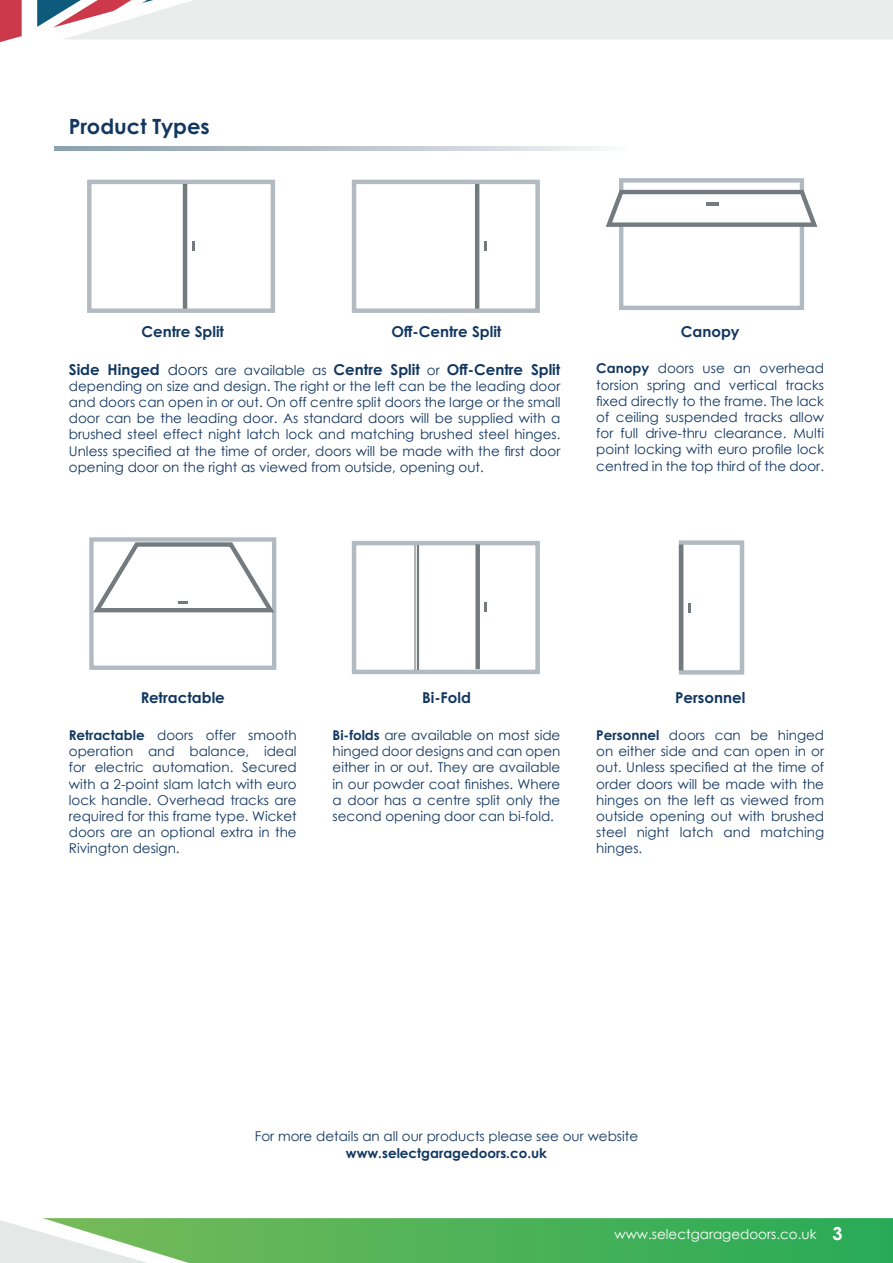
<style>
.page{position:relative;width:893px;height:1263px;background:#fff}
.page>*{position:absolute;margin:0;border:0;box-sizing:border-box;transform-origin:0 0}
.t1{font:700 21px "Century Gothic Pro";color:#123760}
.t2{font:700 15px "Century Gothic Pro";color:#123760}
.t3{font:13.5px/16.2px "Century Gothic";color:#123760;text-align:justify}
.t4{font:13.5px "Century Gothic";color:#fff}
.t5{font:700 13.5px "Century Gothic Pro";color:#123760}
.s1{font-family:"Century Gothic";font-weight:400}
.s2{font-family:"Century Gothic";font-weight:400;font-size:13.5px}
.s3{font-family:"Century Gothic Pro";font-weight:700}
.s4{font-family:"Century Gothic Pro";font-weight:700;font-size:18px}
</style>
<div class="page">
<svg style="left:37px;top:0;width:856px;height:40px;background:#e7e8e9"></svg>
<svg style="left:0;top:0;width:22px;height:42px"></svg>
<svg style="left:0;top:1218px;width:893px;height:45px;background:#61ba6c"></svg>
<div style="left:87px;top:180px;width:188px;height:133px;border:4px solid #b3bac1"></div>
<hr style="left:183px;top:184px;width:4px;height:125px;background:#737a7e">
<svg style="left:192px;top:242px;width:3px;height:9px"></svg>
<div style="left:352px;top:180px;width:188px;height:133px;border:4px solid #b3bac1"></div>
<hr style="left:475px;top:184px;width:4px;height:125px;background:#737a7e">
<svg style="left:484px;top:242px;width:3px;height:9px"></svg>
<div style="left:679px;top:540px;width:65px;height:135px;border:4px solid #b3bac1"></div>
<hr style="left:679px;top:545px;width:4px;height:125px;background:#737a7e">
<svg style="left:688px;top:603px;width:3px;height:9px"></svg>
<div style="left:352px;top:541px;width:188px;height:133px;border:4px solid #b3bac1"></div>
<div style="left:475px;top:544px;width:5px;height:125px;background:#737a7e"></div>
<svg style="left:484px;top:602px;width:3px;height:9px"></svg>
<hr style="left:417px;top:545px;width:2px;height:125px;background:#737a7e">
<hr style="left:414px;top:545px;width:2px;height:125px;background:#737a7e">
<svg style="left:54px;top:146px;width:549px;height:5px;background:#bbc5cd"></svg>
<div style="left:89px;top:537px;width:187px;height:133px;border:4px solid #b2bac1"></div>
<svg style="left:89px;top:540px;width:187px;height:76px"></svg>
<svg style="left:606px;top:178px;width:211px;height:132px"></svg>
<hr style="left:706px;top:202px;width:12px;height:4px;background:#737b7e">
<p class="t1" style="left:69px;top:114px;width:142px">Product Types</p>
<p class="t2" style="left:141px;top:322px;width:84px">Centre Split</p>
<p class="t2" style="left:391px;top:322px;width:111px">Off-Centre Split</p>
<p class="t2" style="left:681px;top:322px;width:60px">Canopy</p>
<p class="t2" style="left:69px;top:360px;width:493px">Side Hinged <span class="s1">doors</span> <span class="s2">are available as</span> Centre Split <span class="s2">or</span> Off-Centre Split</p>
<p class="t3" style="left:69px;top:378px;width:493px">depending on size and design. The right or the left can be the leading door and doors can open in or out. On off centre split doors the large or the small door can be the leading door. As standard doors will be supplied with a brushed steel effect night latch lock and matching brushed steel hinges.<br>Unless specified at the time of order, doors will be made with the first door opening door on the right as viewed from outside, opening out.</p>
<p class="t3" style="left:596px;top:360px;width:229px"><span class="s3">Canopy</span> doors use an overhead torsion spring and vertical tracks fixed directly to the frame. The lack of ceiling suspended tracks allow for full drive-thru clearance. Multi point locking with euro profile lock centred in the top third of the door.</p>
<p class="t2" style="left:141px;top:688px;width:86px">Retractable</p>
<p class="t3" style="left:69px;top:727px;width:229px"><span class="s3">Retractable</span> doors offer smooth operation and balance, ideal for electric automation. Secured with a 2-point slam latch with euro lock handle. Overhead tracks are required for this frame type. Wicket doors are an optional extra in the Rivington design.</p>
<p class="t2" style="left:422px;top:688px;width:50px">Bi-Fold</p>
<p class="t3" style="left:333px;top:727px;width:229px"><span class="s3">Bi-folds</span> are available on most side hinged door designs and can open either in or out. They are available in our powder coat finishes. Where a door has a centre split only the second opening door can bi-fold.</p>
<p class="t2" style="left:675px;top:688px;width:72px">Personnel</p>
<p class="t3" style="left:596px;top:727px;width:229px"><span class="s3">Personnel</span> doors can be hinged on either side and can open in or out. Unless specified at the time of order doors will be made with the hinges on the left as viewed from outside opening out with brushed steel night latch and matching hinges.</p>
<p class="t3" style="left:255px;top:1128px;width:385px">For more details an all our products please see our website</p>
<p class="t5" style="left:346px;top:1144px;width:203px">www.selectgaragedoors.co.uk</p>
<p class="t4" style="left:614px;top:1224px;width:229px">www.selectgaragedoors.co.uk <span class="s4">3</span></p>
</div>
